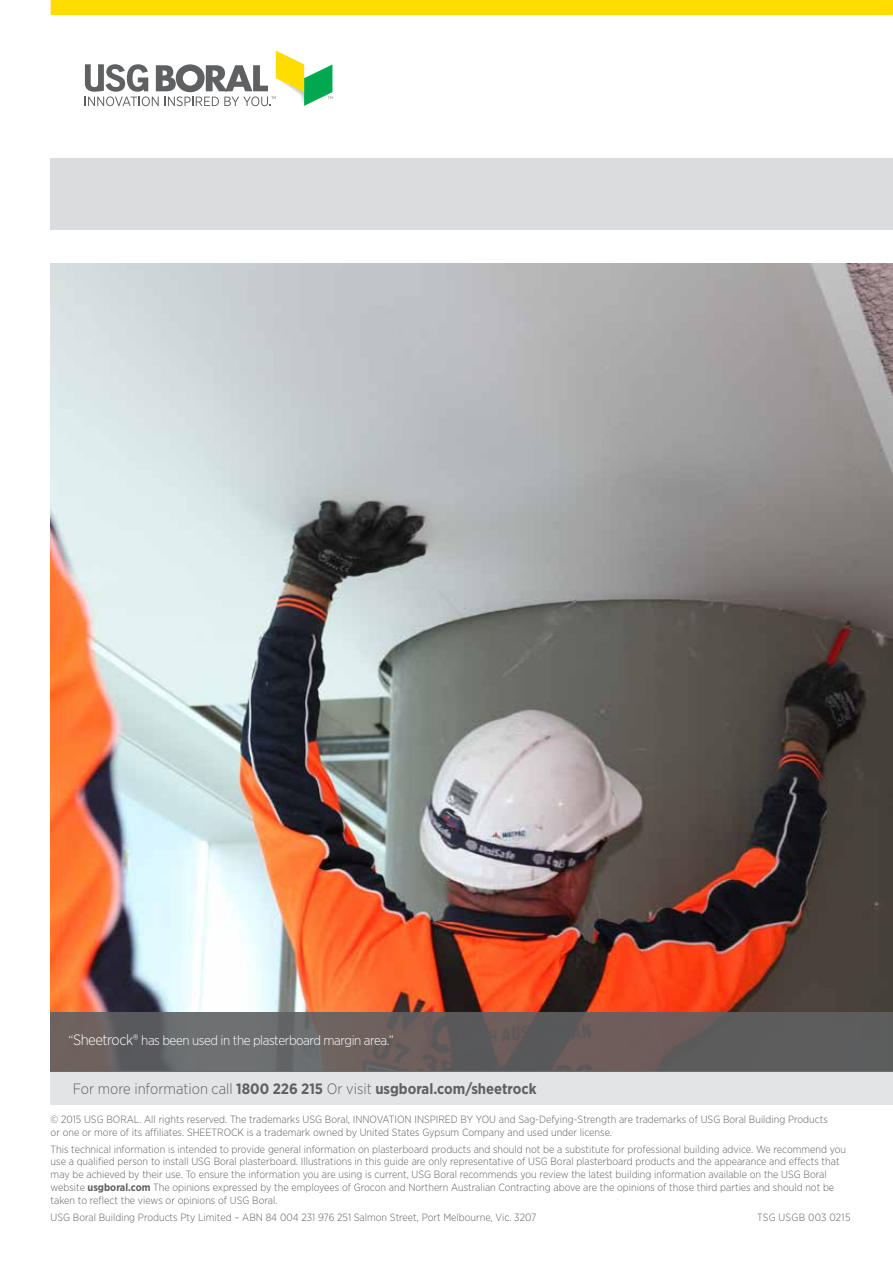
<style>
.page{position:relative;width:893px;height:1263px;background:#fff}
.page>*{position:absolute;margin:0;border:0;box-sizing:border-box;transform-origin:0 0}
.t1{font:700 15px "Gotham Narrow";color:#5f6062}
.t2{font:300 13.5px "Gotham Narrow";letter-spacing:-.03em;color:#fff}
.t3{font:300 10.5px/12.8px "Gotham Narrow";color:#5f6062}
.t4{font:300 10.5px "Gotham Narrow";letter-spacing:.02em;color:#5f6062}
.s1{font-size:15px}
.s2{font-weight:300}
.s3{font-weight:700}
</style>
<div class="page">
<img style="left:51px;top:264px;width:842px;height:748px">
<div style="left:51px;top:1071px;width:842px;height:34px;background:#e3e4e5"></div>
<svg style="left:85px;top:51px;width:247px;height:55px"></svg>
<div style="left:51px;top:0;width:842px;height:15px;background:#fd0"></div>
<div style="left:51px;top:158px;width:842px;height:72px;background:#dbdcdd"></div>
<svg style="left:51px;top:1012px;width:842px;height:59px;background:#655f5f"></svg>
<p class="t2" style="left:68px;top:1032px;width:327px">“<span class="s1">Sheetrock®</span> has been used in the plasterboard margin area.”</p>
<h1 class="t1" style="left:73px;top:1079px;width:465px"><span class="s2">For more information call</span> 1800 226 215 <span class="s2">Or visit</span> usgboral.com/sheetrock</h1>
<p class="t3" style="left:51px;top:1112px;width:779px">© 2015 USG BORAL. All rights reserved. The trademarks USG Boral, INNOVATION INSPIRED BY YOU and Sag-Defying-Strength are trademarks of USG Boral Building Products or one or more of its affiliates. SHEETROCK is a trademark owned by United States Gypsum Company and used under license.</p>
<p class="t3" style="left:51px;top:1142px;width:797px">This technical information is intended to provide general information on plasterboard products and should not be a substitute for professional building advice. We recommend you use a qualified person to install USG Boral plasterboard. Illustrations in this guide are only representative of USG Boral plasterboard products and the appearance and effects that may be achieved by their use. To ensure the information you are using is current, USG Boral recommends you review the latest building information available on the USG Boral website <span class="s3">usgboral.com</span> The opinions expressed by the employees of Grocon and Northern Australian Contracting above are the opinions of those third parties and should not be taken to reflect the views or opinions of USG Boral.</p>
<p class="t3" style="left:51px;top:1210px;width:487px">USG Boral Building Products Pty Limited – ABN 84 004 231 976 251 Salmon Street, Port Melbourne, Vic. 3207</p>
<p class="t4" style="left:757px;top:1210px;width:95px">TSG USGB 003 0215</p>
</div>
